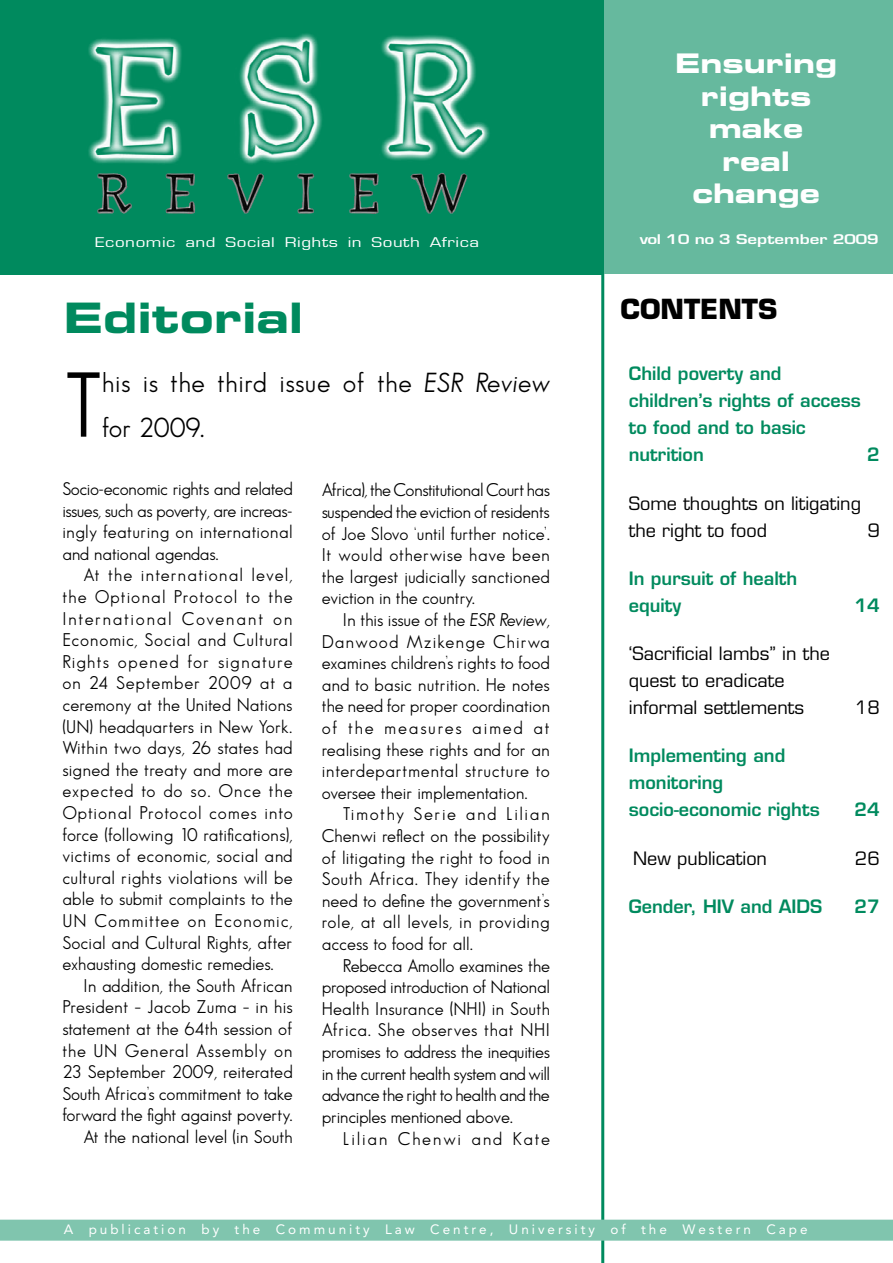
<style>
.page{position:relative;width:893px;height:1263px;background:#fff}
.page>*{position:absolute;margin:0;border:0;box-sizing:border-box;transform-origin:0 0}
.t1{font:90px "Sans Serif Book FLF";color:#000}
.t2{font:42px "Eurostile Bold Extended Two";color:#008a5e}
.t3{font:27px/45px "Sans Serif Book FLF";letter-spacing:.025em;color:#000}
.t4{font:27px/32.4px "Eurostile Bold Extended Two";color:#fff;text-align:center}
.t5{font:700 27px "Eurostile";color:#000}
.t6{font:18px/21.6px "Sans Serif Book FLF";color:#000;text-align:justify}
.t7{font:600 18px/27px "Eurostile";color:#008a5e}
.t8{font:18px/27px "Eurostile";color:#000}
.t9{font:18px "Sans Serif Book FLF";letter-spacing:.1em;color:#000}
.t10{font:13.5px "Avenir";letter-spacing:.22em;color:#fff}
.t11{font:13.05px "Eurostile";letter-spacing:.03em;color:#fff;scale:1.3 1}
.t12{font:600 13.05px "Eurostile";color:#fff;scale:1.3 1}
.s1{font-style:italic}
</style>
<div class="page">
<img style="left:0;top:0;width:601px;height:274px">
<hr style="left:601px;top:0;width:3px;height:1263px;background:#008a5e">
<div style="left:0;top:1220px;width:893px;height:21px;background:#80c5ae"></div>
<div style="left:604px;top:0;width:289px;height:274px;background:#66b99e"></div>
<img style="left:97px;top:172px;width:370px;height:42px">
<p class="t11" style="left:95px;top:234px;width:297px">Economic and Social Rights in South Africa</p>
<h3 class="t4" style="left:675px;top:47px;width:164px">Ensuring rights make real change</h3>
<p class="t12" style="left:640px;top:231px;width:185px">vol 10 no 3 September 2009</p>
<h2 class="t2" style="left:64px;top:289px;width:241px">Editorial</h2>
<h3 class="t5" style="left:620px;top:293px;width:158px">CONTENTS</h3>
<h1 class="t1" style="left:64px;top:354px;width:40px">T</h1>
<h3 class="t3" style="left:102px;top:359px;width:449px">his is the third issue of the <span class="s1">ESR Review </span>for 2009.</h3>
<p class="t6" style="left:62px;top:478px;width:232px">Socio-economic rights and related issues, such as poverty, are increas&shy;ingly featuring on international and national agendas.</p>
<p class="t6" style="left:62px;top:564px;width:232px;text-indent:21px">At the international level, the Optional Protocol to the International Covenant on Economic, Social and Cultural Rights opened for signature on 24 September 2009 at a ceremony at the United Nations (UN) headquarters in New York.<br>Within two days, 26 states had signed the treaty and more are expected to do so. Once the Optional Protocol comes into force (following 10 ratifications), victims of economic, social and cultural rights violations will be able to submit complaints to the UN Committee on Economic, Social and Cultural Rights, after exhausting domestic remedies.</p>
<p class="t6" style="left:62px;top:974px;width:232px;text-align:right">In addition, the South African<br>President – Jacob Zuma – in his statement at the 64th session of the UN General Assembly on<br>23 September 2009, reiterated<br>South Africa’s commitment to take forward the fight against poverty.<br>At the national level (in South</p>
<p class="t6" style="left:322px;top:479px;width:230px">Africa), the Constitutional Court has suspended the eviction of residents of Joe Slovo ‘until further notice’.<br>It would otherwise have been the largest judicially sanctioned eviction in the country.</p>
<p class="t6" style="left:322px;top:609px;width:230px;text-indent:21px">In this issue of the <span class="s1">ESR Review</span>, Danwood Mzikenge Chirwa examines children’s rights to food and to basic nutrition. He notes the need for proper coordination of the measures aimed at realising these rights and for an interdepartmental structure to oversee their implementation.</p>
<p class="t6" style="left:322px;top:803px;width:230px;text-indent:21px">Timothy Serie and Lilian Chenwi reflect on the possibility of litigating the right to food in South Africa. They identify the need to define the government’s role, at all levels, in providing access to food for all.</p>
<p class="t6" style="left:322px;top:954px;width:230px;text-indent:21px">Rebecca Amollo examines the proposed introduction of National Health Insurance (NHI) in South Africa. She observes that NHI promises to address the inequities in the current health system and will advance the right to health and the principles mentioned above.</p>
<p class="t9" style="left:343px;top:1128px;width:208px">Lilian Chenwi and Kate</p>
<p class="t7" style="left:629px;top:360px;width:233px">Child poverty and children’s rights of access to food and to basic nutrition</p>
<p class="t7" style="left:867px;top:441px;width:14px">2</p>
<p class="t8" style="left:629px;top:490px;width:234px">Some thoughts on litigating the right to food</p>
<p class="t8" style="left:867px;top:517px;width:14px">9</p>
<p class="t7" style="left:629px;top:565px;width:170px">In pursuit of health equity</p>
<p class="t8" style="left:629px;top:640px;width:203px">‘Sacrificial lambs” in the quest to eradicate informal settlements</p>
<p class="t7" style="left:629px;top:742px;width:192px">Implementing and monitoring socio-economic rights</p>
<p class="t7" style="left:854px;top:592px;width:27px">14</p>
<p class="t8" style="left:855px;top:694px;width:26px">18</p>
<p class="t7" style="left:854px;top:796px;width:27px">24</p>
<p class="t8" style="left:633px;top:845px;width:135px">New publication</p>
<p class="t8" style="left:855px;top:845px;width:26px">26</p>
<p class="t7" style="left:629px;top:893px;width:195px">Gender, HIV and AIDS</p>
<p class="t7" style="left:854px;top:893px;width:27px">27</p>
<p class="t10" style="left:64px;top:1221px;width:745px">A publication by the Community Law Centre, University of the Western Cape</p>
</div>
